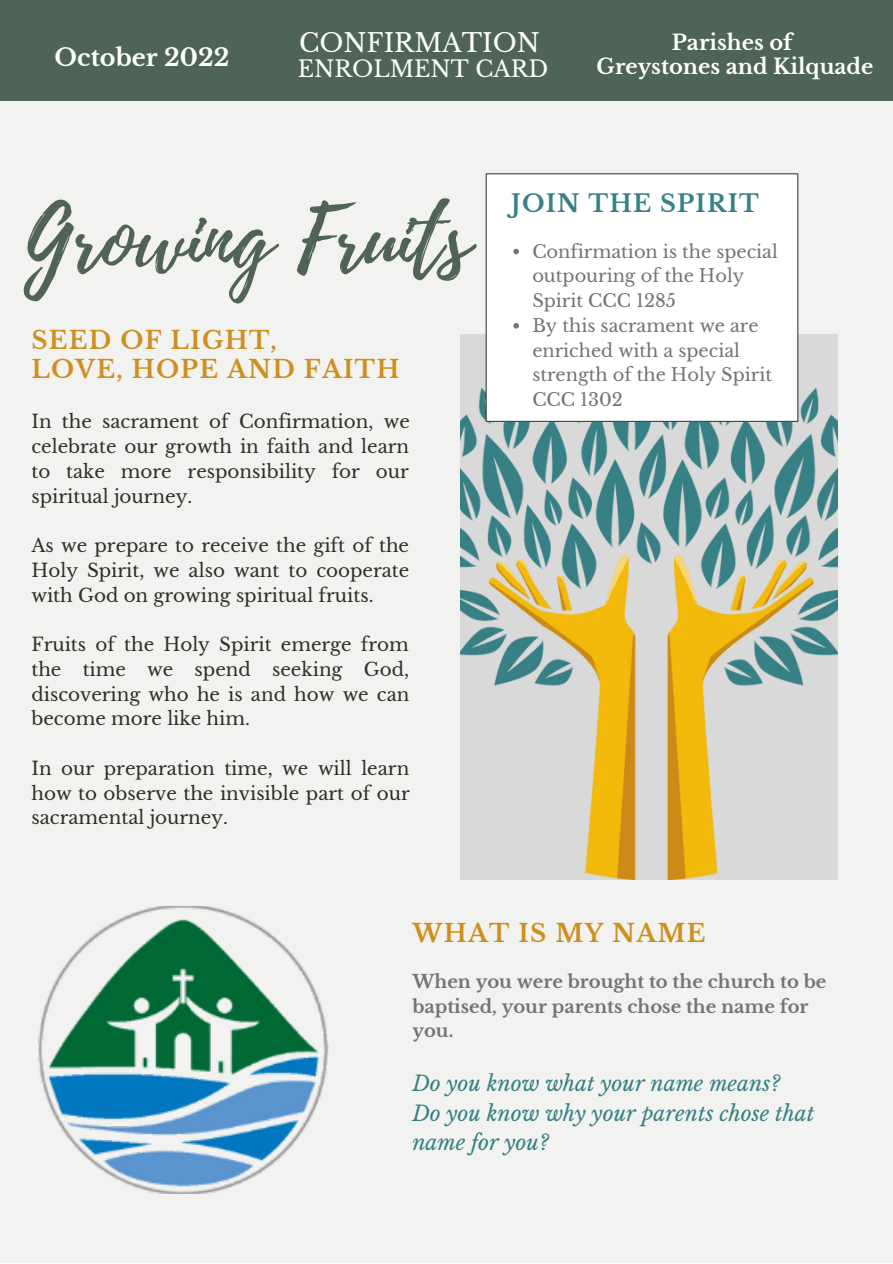
<style>
.page{position:relative;width:893px;height:1264px;background:#fff}
.page>*{position:absolute;margin:0;border:0;box-sizing:border-box;transform-origin:0 0}
.t1{font:86.85px "Playlist Script";color:#4f6456}
.t2{font:25.5px "Libre Baskerville";color:#fff}
.t3{font:700 24.45px/29.2px "Libre Baskerville";letter-spacing:.05em;color:#cf8f1f}
.t4{font:700 24px "Libre Baskerville";color:#fff}
.t5{font:700 23.85px "Libre Baskerville";letter-spacing:.05em;color:#378085}
.t6{font:22.5px "Libre Baskerville";color:#fff}
.t7{font:italic 21px/29.2px "Libre Baskerville";color:#378085}
.t8{font:700 21px/24.8px "Libre Baskerville";color:#fff;text-align:center}
.t9{font:18.3px/24.8px "Libre Baskerville";color:#2e2e2a;text-align:justify}
.t10{font:700 18px/24.8px "Libre Baskerville";color:#737373}
.t11{font:17.7px/24.8px "Libre Baskerville";color:#737373}
</style>
<div class="page">
<div style="left:0;top:0;width:892px;height:1262px;background:#f2f3f0"></div>
<div style="left:0;top:0;width:892px;height:101px;background:#4f6456"></div>
<img style="left:460px;top:334px;width:377px;height:545px">
<div style="left:486px;top:174px;width:311px;height:247px;background:#fff"></div>
<hr style="left:485px;top:174px;width:1px;height:247px;background:#2e2e2a">
<hr style="left:797px;top:174px;width:1px;height:247px;background:#2e2e2a">
<hr style="left:486px;top:421px;width:311px;height:1px;background:#2e2e2a">
<hr style="left:486px;top:173px;width:311px;height:1px;background:#2e2e2a">
<img style="left:38px;top:906px;width:291px;height:287px">
<svg style="left:513px;top:249px;width:6px;height:5px"></svg>
<svg style="left:513px;top:323px;width:6px;height:5px"></svg>
<h3 class="t4" style="left:55px;top:43px;width:176px">October 2022</h3>
<h2 class="t2" style="left:299px;top:27px;width:242px">CONFIRMATION</h2>
<p class="t6" style="left:298px;top:55px;width:252px">ENROLMENT CARD</p>
<p class="t8" style="left:596px;top:30px;width:278px">Parishes of<br>Greystones and Kilquade</p>
<h1 class="t1" style="left:24px;top:177px;width:448px">Growing Fruits</h1>
<h3 class="t3" style="left:31px;top:325px;width:369px">SEED OF LIGHT,<br>LOVE, HOPE AND FAITH</h3>
<p class="t9" style="left:31px;top:409px;width:380px">In the sacrament of Confirmation, we celebrate our growth in faith and learn to take more responsibility for our spiritual journey.</p>
<p class="t9" style="left:31px;top:533px;width:379px">As we prepare to receive the gift of the Holy Spirit, we also want to cooperate with God on growing spiritual fruits.</p>
<p class="t9" style="left:31px;top:632px;width:379px">Fruits of the Holy Spirit emerge from the time we spend seeking God, discovering who he is and how we can become more like him.</p>
<p class="t9" style="left:31px;top:756px;width:380px">In our preparation time, we will learn how to observe the invisible part of our sacramental journey.</p>
<h3 class="t5" style="left:511px;top:189px;width:249px">JOIN THE SPIRIT</h3>
<p class="t11" style="left:532px;top:239px;width:247px">Confirmation is the special outpouring of the Holy<br>Spirit CCC 1285<br>By this sacrament we are enriched with a special strength of the Holy Spirit<br>CCC 1302</p>
<h3 class="t3" style="left:412px;top:919px;width:295px">WHAT IS MY NAME</h3>
<p class="t10" style="left:412px;top:969px;width:415px">When you were brought to the church to be baptised, your parents chose the name for you.</p>
<p class="t7" style="left:412px;top:1069px;width:403px">Do you know what your name means?<br>Do you know why your parents chose that name for you?</p>
</div>
